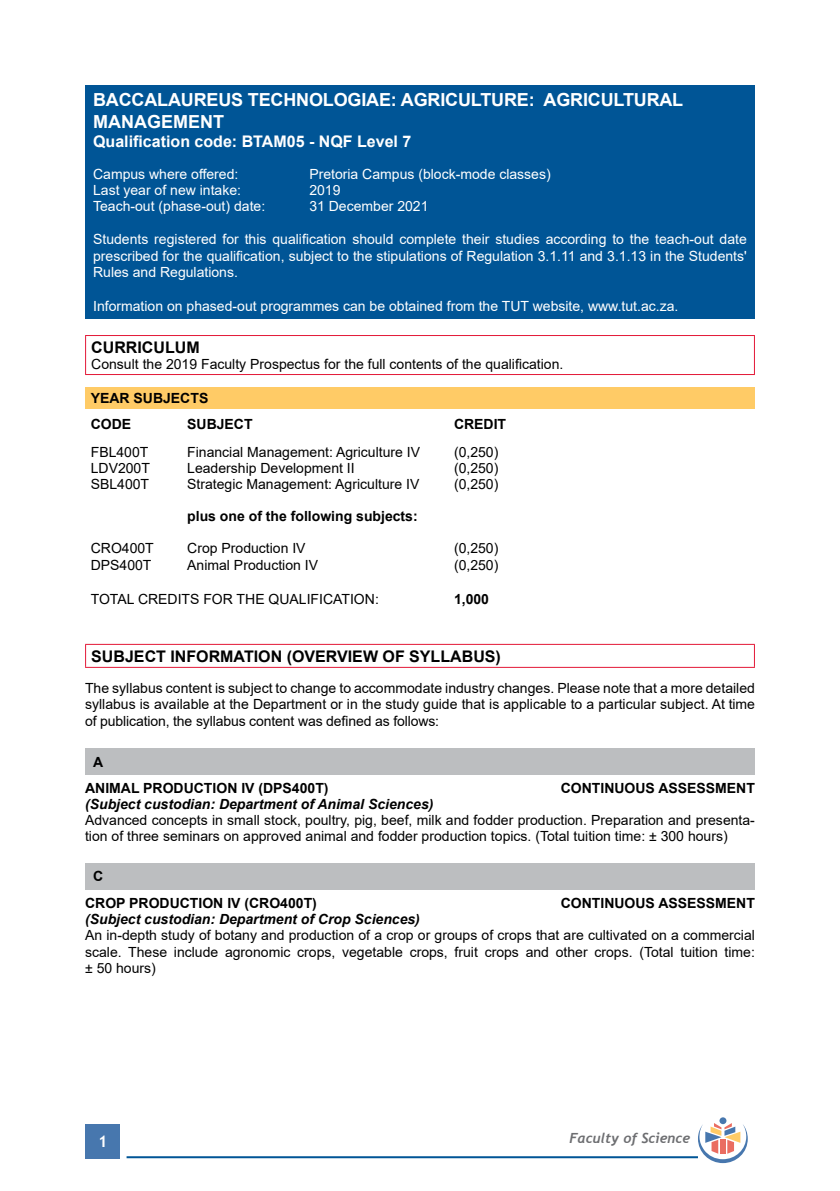
<style>
.page{position:relative;width:840px;height:1191px;background:#fff}
.page>*{position:absolute;margin:0;border:0;box-sizing:border-box;transform-origin:0 0}
.t1{font:700 18px/21.6px "Arial";letter-spacing:-.01em;color:#fff}
.t2{font:700 16px "Arial";color:#000}
.t3{font:700 16px "Arial";color:#fff}
.t4{font:700 16px "Trebuchet MS";color:#fff}
.t5{font:14px/16.4px "Arial";color:#000;text-align:justify}
.t6{font:14px/16.8px "Arial";color:#fff;text-align:justify}
.t7{font:700 14px/26.4px "Arial";color:#000}
.t8{font:italic 700 14px "Arial";color:#000}
.t9{font:italic 700 14px "Trebuchet";color:#6d6e71}
</style>
<div class="page">
<div style="left:86px;top:1124px;width:34px;height:34px;background:#4777ae"></div>
<hr style="left:126px;top:1156px;width:571px;height:2px;background:#005596">
<div style="left:719px;top:1117px;width:7px;height:7px;background:#4777ae;border-radius:50%"></div>
<svg style="left:697px;top:1123px;width:50px;height:40px"></svg>
<div style="left:85px;top:85px;width:669px;height:234px;background:#005596"></div>
<hr style="left:85px;top:335px;width:669px;height:1px;background:#e31837">
<hr style="left:85px;top:336px;width:1px;height:38px;background:#e31837">
<hr style="left:753px;top:336px;width:1px;height:38px;background:#e31837">
<hr style="left:85px;top:374px;width:669px;height:1px;background:#e31837">
<div style="left:85px;top:387px;width:669px;height:21px;background:#ffcb66"></div>
<hr style="left:85px;top:644px;width:669px;height:1px;background:#e31837">
<svg style="left:85px;top:645px;width:1px;height:22px"></svg>
<svg style="left:753px;top:645px;width:1px;height:22px"></svg>
<hr style="left:85px;top:667px;width:669px;height:1px;background:#e31837">
<div style="left:85px;top:748px;width:669px;height:26px;background:#bcbec0"></div>
<div style="left:85px;top:863px;width:669px;height:26px;background:#bcbec0"></div>
<p class="t1" style="left:93px;top:89px;width:591px">BACCALAUREUS TECHNOLOGIAE: AGRICULTURE: AGRICULTURAL<br>MANAGEMENT</p>
<p class="t3" style="left:93px;top:130px;width:319px">Qualification code: BTAM05 - NQF Level 7</p>
<p class="t6" style="left:93px;top:166px;width:147px">Campus where offered:</p>
<p class="t6" style="left:309px;top:166px;width:243px">Pretoria Campus (block-mode classes)</p>
<p class="t6" style="left:93px;top:182px;width:149px">Last year of new intake:</p>
<p class="t6" style="left:309px;top:182px;width:33px">2019</p>
<p class="t6" style="left:93px;top:198px;width:173px">Teach-out (phase-out) date:</p>
<p class="t6" style="left:309px;top:198px;width:121px">31 December 2021</p>
<p class="t6" style="left:93px;top:230px;width:655px">Students registered for this qualification should complete their studies according to the teach-out date prescribed for the qualification, subject to the stipulations of Regulation 3.1.11 and 3.1.13 in the Students' Rules and Regulations.</p>
<p class="t6" style="left:93px;top:298px;width:586px">Information on phased-out programmes can be obtained from the TUT website, www.tut.ac.za.</p>
<p class="t2" style="left:91px;top:336px;width:110px">CURRICULUM</p>
<p class="t5" style="left:91px;top:356px;width:473px">Consult the 2019 Faculty Prospectus for the full contents of the qualification.</p>
<p class="t7" style="left:91px;top:385px;width:119px">YEAR SUBJECTS<br>CODE</p>
<p class="t7" style="left:187px;top:411px;width:67px">SUBJECT</p>
<p class="t7" style="left:454px;top:411px;width:54px">CREDIT</p>
<p class="t5" style="left:91px;top:444px;width:59px">FBL400T</p>
<p class="t5" style="left:187px;top:444px;width:234px">Financial Management: Agriculture IV</p>
<p class="t5" style="left:454px;top:444px;width:46px">(0,250)</p>
<p class="t5" style="left:91px;top:460px;width:61px">LDV200T</p>
<p class="t5" style="left:187px;top:460px;width:169px">Leadership Development II</p>
<p class="t5" style="left:454px;top:460px;width:46px">(0,250)</p>
<p class="t5" style="left:91px;top:476px;width:60px">SBL400T</p>
<p class="t5" style="left:187px;top:476px;width:233px">Strategic Management: Agriculture IV</p>
<p class="t5" style="left:454px;top:476px;width:46px">(0,250)</p>
<p class="t7" style="left:187px;top:503px;width:232px">plus one of the following subjects:</p>
<p class="t5" style="left:91px;top:540px;width:65px">CRO400T</p>
<p class="t5" style="left:187px;top:540px;width:120px">Crop Production IV</p>
<p class="t5" style="left:454px;top:540px;width:46px">(0,250)</p>
<p class="t5" style="left:91px;top:557px;width:62px">DPS400T</p>
<p class="t5" style="left:187px;top:557px;width:132px">Animal Production IV</p>
<p class="t5" style="left:454px;top:557px;width:46px">(0,250)</p>
<p class="t5" style="left:91px;top:590px;width:289px">TOTAL CREDITS FOR THE QUALIFICATION:</p>
<p class="t7" style="left:454px;top:586px;width:37px">1,000</p>
<p class="t2" style="left:91px;top:645px;width:411px">SUBJECT INFORMATION (OVERVIEW OF SYLLABUS)</p>
<p class="t5" style="left:85px;top:679px;width:671px">The syllabus content is subject to change to accommodate industry changes. Please note that a more detailed syllabus is available at the Department or in the study guide that is applicable to a particular subject. At time of publication, the syllabus content was defined as follows:</p>
<p class="t7" style="left:85px;top:748px;width:245px;text-indent:8px">A<br>ANIMAL PRODUCTION IV (DPS400T)</p>
<p class="t7" style="left:560px;top:774px;width:195px">CONTINUOUS ASSESSMENT</p>
<p class="t8" style="left:85px;top:794px;width:349px">(Subject custodian: Department of Animal Sciences)</p>
<p class="t5" style="left:85px;top:811px;width:671px">Advanced concepts in small stock, poultry, pig, beef, milk and fodder production. Preparation and presenta&shy;tion of three seminars on approved animal and fodder production topics. (Total tuition time: ± 300 hours)</p>
<p class="t7" style="left:85px;top:863px;width:233px;text-indent:8px">C<br>CROP PRODUCTION IV (CRO400T)</p>
<p class="t7" style="left:560px;top:889px;width:195px">CONTINUOUS ASSESSMENT</p>
<p class="t8" style="left:85px;top:909px;width:336px">(Subject custodian: Department of Crop Sciences)</p>
<p class="t5" style="left:85px;top:927px;width:671px">An in-depth study of botany and production of a crop or groups of crops that are cultivated on a commercial scale. These include agronomic crops, vegetable crops, fruit crops and other crops. (Total tuition time: ± 50 hours)</p>
<p class="t4" style="left:98px;top:1131px;width:11px">1</p>
<p class="t9" style="left:569px;top:1129px;width:122px">Faculty of Science</p>
</div>
